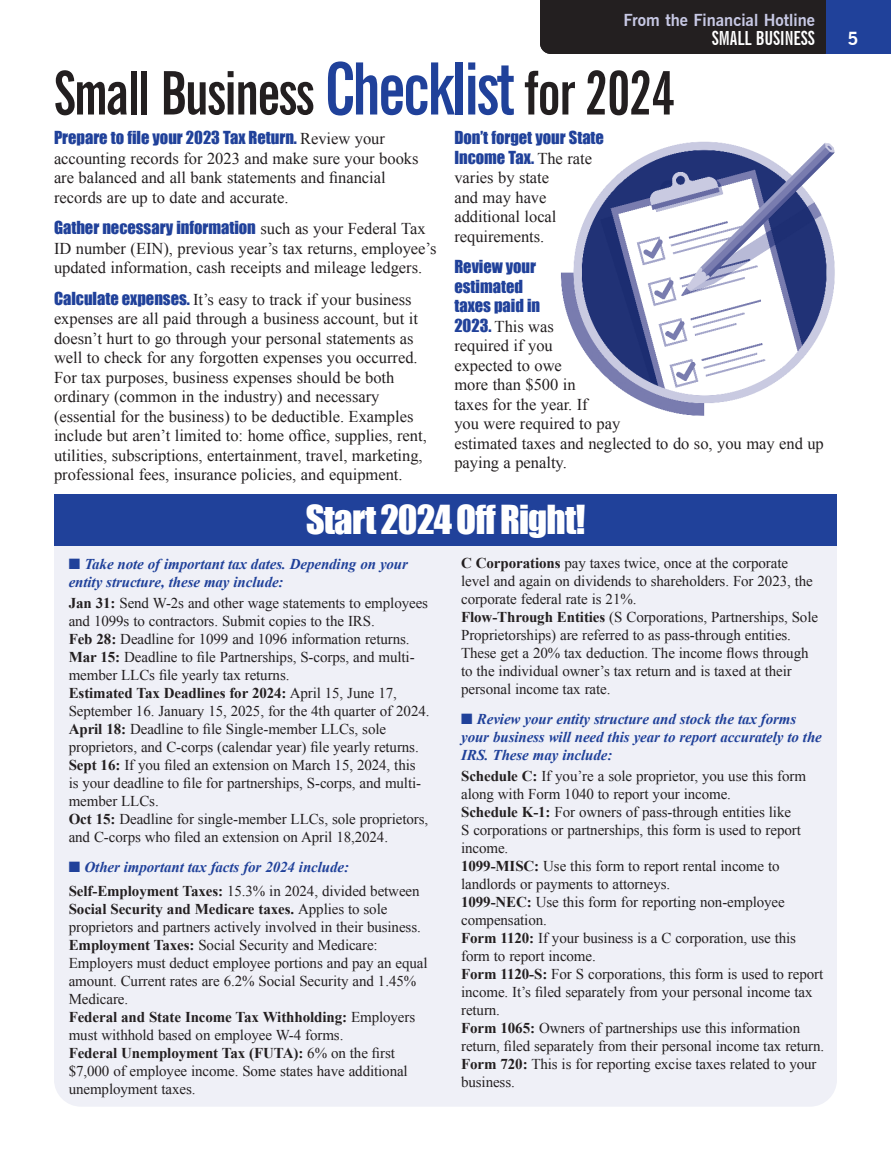
<style>
.page{position:relative;width:891px;height:1161px;background:#fff}
.page>*{position:absolute;margin:0;border:0;box-sizing:border-box;transform-origin:0 0}
.Header1{font:700 extra-condensed 60px "News Gothic BT";letter-spacing:-.03em;color:#231f20}
.Header1-2{font:36.75px "Impact";letter-spacing:-.02em;color:#fff}
.Top_Left{font:700 extra-condensed 19.5px "News Gothic BT";color:#fff}
.t1{font:700 18px "News Gothic BT";color:#fff}
.Writer_Title{font:16.5px/19.5px "Times New Roman";color:#231f20}
.Top_Left-2{font:700 16.5px "News Gothic BT";color:#c7c8e4}
.Writer_Title-2{font:15px/18px "Times New Roman";letter-spacing:-.005em;color:#231f20}
.Writer_Title-3{font:italic 700 15px/18px "Times New Roman";letter-spacing:-.005em;color:#20419a}
.s1{font-size:72px;color:#20419a}
.s2{font-family:"Impact";color:#20419a}
.s3{font-weight:700}
</style>
<div class="page">
<div style="left:540px;top:0;width:286px;height:54px;background:#231f20"></div>
<div style="left:826px;top:0;width:65px;height:54px;background:#20419a"></div>
<div style="left:54px;top:505px;width:783px;height:602px;background:#eff0f7;border-radius:27px"></div>
<div style="left:54px;top:495px;width:783px;height:51px;background:#20419a"></div>
<img style="left:561px;top:141px;width:274px;height:275px">
<p class="Top_Left-2" style="left:624px;top:10px;width:193px">From the Financial Hotline</p>
<p class="Top_Left" style="left:712px;top:27px;width:105px">SMALL BUSINESS</p>
<p class="t1" style="left:848px;top:28px;width:12px">5</p>
<p class="Top_Left-2" style="left:607px;top:10px;width:151px">From the Investment</p>
<p class="t1" style="left:595px;top:28px;width:220px">THE ECONOMIC OUTLOOK</p>
<p class="Header1" style="left:54px;top:57px;width:622px">Small Business <span class="s1">Checklist</span> for 2024</p>
<p class="Writer_Title" style="left:54px;top:129px;width:366px"><span class="s2">Prepare to file your 2023 Tax Return.</span> Review your accounting records for 2023 and make sure your books are balanced and all bank statements and financial records are up to date and accurate.</p>
<p class="Writer_Title" style="left:54px;top:219px;width:384px"><span class="s2">Gather necessary information</span> such as your Federal Tax<br>ID number (EIN), previous year’s tax returns, employee’s updated information, cash receipts and mileage ledgers.</p>
<p class="Writer_Title" style="left:54px;top:289px;width:374px"><span class="s2">Calculate expenses.</span> It’s easy to track if your business expenses are all paid through a business account, but it doesn’t hurt to go through your personal statements as well to check for any forgotten expenses you occurred.<br>For tax purposes, business expenses should be both ordinary (common in the industry) and necessary (essential for the business) to be deductible. Examples include but aren’t limited to: home office, supplies, rent, utilities, subscriptions, entertainment, travel, marketing, professional fees, insurance policies, and equipment.</p>
<p class="Writer_Title" style="left:454px;top:129px;width:151px"><span class="s2">Don’t forget your State<br>Income Tax.</span> The rate varies by state<br>and may have additional local requirements.</p>
<p class="Writer_Title" style="left:454px;top:258px;width:371px"><span class="s2">Review your<br>estimated<br>taxes paid in<br>2023.</span> This was<br>required if you<br>expected to owe<br>more than $500 in<br>taxes for the year. If<br>you were required to pay<br>estimated taxes and neglected to do so, you may end up paying a penalty.</p>
<p class="Header1-2" style="left:306px;top:491px;width:281px">Start 2024 Off Right!</p>
<p class="Writer_Title-3" style="left:69px;top:555px;width:341px">■ Take note of important tax dates. Depending on your entity structure, these may include:</p>
<p class="Writer_Title-2" style="left:69px;top:594px;width:361px"><span class="s3">Jan 31:</span> Send W-2s and other wage statements to employees and 1099s to contractors. Submit copies to the IRS.</p>
<p class="Writer_Title-2" style="left:69px;top:630px;width:343px"><span class="s3">Feb 28:</span> Deadline for 1099 and 1096 information returns.</p>
<p class="Writer_Title-2" style="left:69px;top:648px;width:347px"><span class="s3">Mar 15:</span> Deadline to file Partnerships, S-corps, and multi&shy;member LLCs file yearly tax returns.</p>
<p class="Writer_Title-2" style="left:69px;top:684px;width:362px"><span class="s3">Estimated Tax Deadlines for 2024:</span> April 15, June 17,<br>September 16. January 15, 2025, for the 4th quarter of 2024.</p>
<p class="Writer_Title-2" style="left:69px;top:720px;width:352px"><span class="s3">April 18:</span> Deadline to file Single-member LLCs, sole proprietors, and C-corps (calendar year) file yearly returns.</p>
<p class="Writer_Title-2" style="left:69px;top:756px;width:354px"><span class="s3">Sept 16:</span> If you filed an extension on March 15, 2024, this is your deadline to file for partnerships, S-corps, and multi&shy;member LLCs.</p>
<p class="Writer_Title-2" style="left:69px;top:810px;width:361px"><span class="s3">Oct 15:</span> Deadline for single-member LLCs, sole proprietors, and C-corps who filed an extension on April 18,2024.</p>
<p class="Writer_Title-3" style="left:69px;top:858px;width:282px">■ Other important tax facts for 2024 include:</p>
<p class="Writer_Title-2" style="left:69px;top:882px;width:354px"><span class="s3">Self-Employment Taxes:</span> 15.3% in 2024, divided between<br><span class="s3">Social Security and Medicare taxes.</span> Applies to sole proprietors and partners actively involved in their business.</p>
<p class="Writer_Title-2" style="left:69px;top:936px;width:360px"><span class="s3">Employment Taxes:</span> Social Security and Medicare:<br>Employers must deduct employee portions and pay an equal amount. Current rates are 6.2% Social Security and 1.45% Medicare.</p>
<p class="Writer_Title-2" style="left:69px;top:1008px;width:348px"><span class="s3">Federal and State Income Tax Withholding:</span> Employers must withhold based on employee W-4 forms.</p>
<p class="Writer_Title-2" style="left:69px;top:1044px;width:341px"><span class="s3">Federal Unemployment Tax (FUTA):</span> 6% on the first $7,000 of employee income. Some states have additional unemployment taxes.</p>
<p class="Writer_Title-2" style="left:461px;top:554px;width:353px"><span class="s3">C Corporations</span> pay taxes twice, once at the corporate level and again on dividends to shareholders. For 2023, the corporate federal rate is 21%.</p>
<p class="Writer_Title-2" style="left:461px;top:608px;width:358px"><span class="s3">Flow-Through Entities</span> (S Corporations, Partnerships, Sole Proprietorships) are referred to as pass-through entities.<br>These get a 20% tax deduction. The income flows through to the individual owner’s tax return and is taxed at their personal income tax rate.</p>
<p class="Writer_Title-3" style="left:461px;top:710px;width:362px">■ Review your entity structure and stock the tax forms your business will need this year to report accurately to the<br>IRS. These may include:</p>
<p class="Writer_Title-2" style="left:461px;top:767px;width:347px"><span class="s3">Schedule C:</span> If you’re a sole proprietor, you use this form along with Form 1040 to report your income.</p>
<p class="Writer_Title-2" style="left:461px;top:803px;width:341px"><span class="s3">Schedule K-1:</span> For owners of pass-through entities like<br>S corporations or partnerships, this form is used to report income.</p>
<p class="Writer_Title-2" style="left:461px;top:857px;width:320px"><span class="s3">1099-MISC:</span> Use this form to report rental income to landlords or payments to attorneys.</p>
<p class="Writer_Title-2" style="left:461px;top:893px;width:325px"><span class="s3">1099-NEC:</span> Use this form for reporting non-employee compensation.</p>
<p class="Writer_Title-2" style="left:461px;top:929px;width:337px"><span class="s3">Form 1120:</span> If your business is a C corporation, use this form to report income.</p>
<p class="Writer_Title-2" style="left:461px;top:965px;width:364px"><span class="s3">Form 1120-S:</span> For S corporations, this form is used to report income. It’s filed separately from your personal income tax return.</p>
<p class="Writer_Title-2" style="left:461px;top:1019px;width:365px"><span class="s3">Form 1065:</span> Owners of partnerships use this information return, filed separately from their personal income tax return.</p>
<p class="Writer_Title-2" style="left:461px;top:1055px;width:357px"><span class="s3">Form 720:</span> This is for reporting excise taxes related to your business.</p>
</div>
